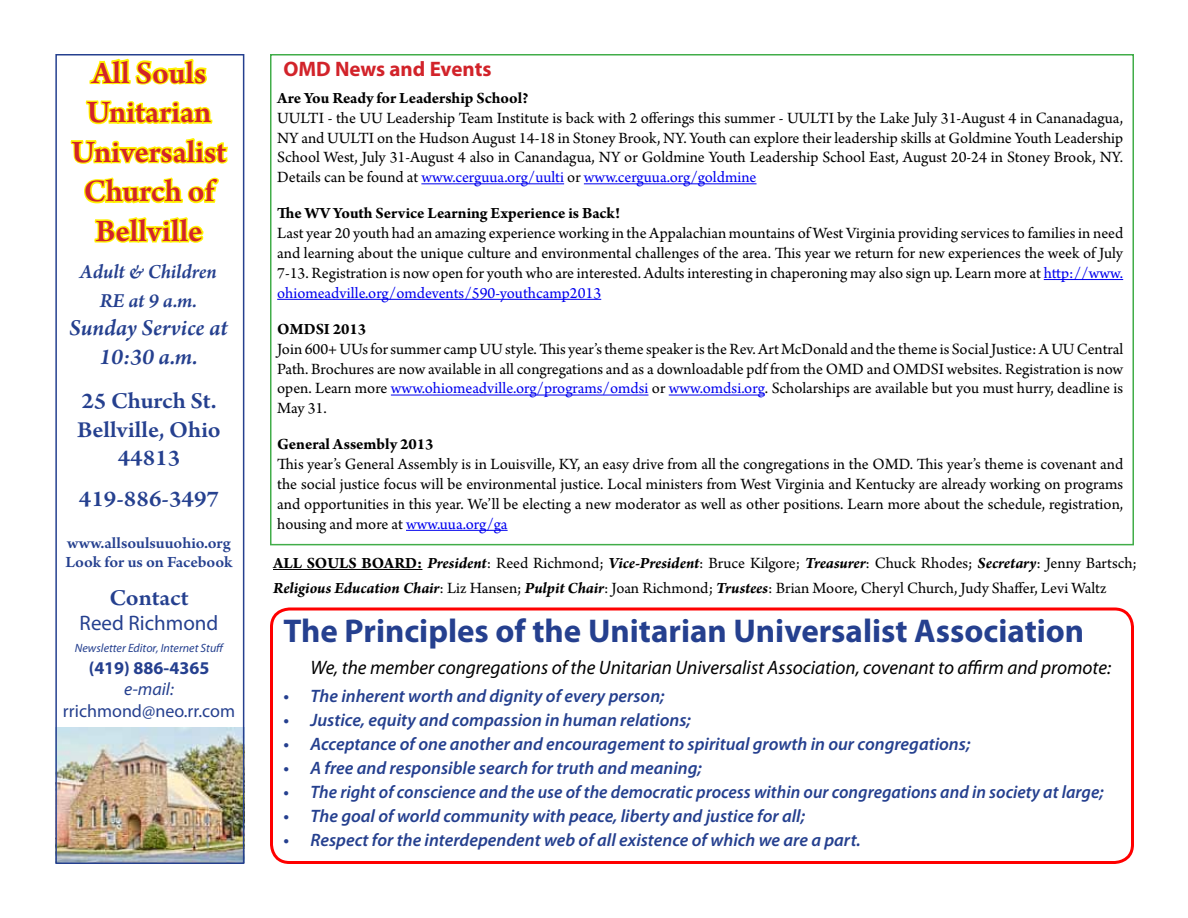
<style>
.page{position:relative;width:1188px;height:918px;background:#fff}
.page>*{position:absolute;margin:0;border:0;box-sizing:border-box;transform-origin:0 0}
.t1{font:700 33px "Myriad Pro";color:#25408f}
.t2{font:600 33px/39.6px "Arno Pro";color:#d2232a;text-align:center}
.t3{font:600 24px/28.8px "Arno Pro";color:#25408f;text-align:center;scale:1.05 1}
.t4{font:italic 600 24px/28.8px "Arno Pro";color:#25408f;text-align:center}
.t5{font:italic 600 21px/28.8px "Arno Pro";letter-spacing:-.005em;color:#25408f;text-align:center}
.t6{font:700 21px "Myriad Pro";color:#d2232a}
.t7{font:21px "Myriad Pro";color:#25408f}
.t8{font:italic 19.5px "Myriad Pro";color:#000}
.t9{font:italic 600 18px "Myriad Pro";color:#25408f}
.t10{font:18px "Myriad Pro";color:#25408f}
.t11{font:700 18px "Myriad Pro";color:#25408f}
.t12{font:italic 18px "Myriad Pro";color:#25408f}
.t13{font:16.5px/19.8px "Arno Pro";color:#000;text-align:justify}
.t14{font:700 16.5px "Arno Pro";color:#000}
.t15{font:600 16.5px/19.8px "Arno Pro";color:#25408f;scale:1.05 1}
.t16{font:italic 12px "Myriad Pro";color:#25408f}
.s1{color:#00e}
.s2{font-weight:700}
.s3{font-weight:700;font-style:italic}
</style>
<div class="page">
<img style="left:58px;top:727px;width:183px;height:134px">
<div style="left:55px;top:54px;width:189px;height:810px;border:2px solid #25408f"></div>
<svg style="left:69px;top:54px;width:161px;height:150px"></svg>
<svg style="left:94px;top:217px;width:110px;height:26px"></svg>
<div style="left:270px;top:608px;width:864px;height:256px;border:3px solid #f00;border-radius:18px"></div>
<hr style="left:273px;top:569px;width:149px;height:1px;background:#000">
<hr style="left:421px;top:183px;width:143px;height:1px;background:#00e">
<hr style="left:584px;top:183px;width:173px;height:1px;background:#00e">
<hr style="left:1044px;top:279px;width:79px;height:1px;background:#00e">
<hr style="left:277px;top:299px;width:324px;height:1px;background:#00e">
<hr style="left:391px;top:395px;width:257px;height:1px;background:#00e">
<hr style="left:669px;top:395px;width:96px;height:1px;background:#00e">
<hr style="left:406px;top:530px;width:102px;height:1px;background:#00e">
<h1 class="t2" style="left:72px;top:54px;width:156px">All Souls<br>Unitarian<br>Universalist<br>Church of<br>Bellville</h1>
<p class="t5" style="left:80px;top:258px;width:138px">Adult &amp; Children<br>RE at 9 a.m.</p>
<h2 class="t4" style="left:69px;top:315px;width:160px">Sunday Service at<br>10:30 a.m.</h2>
<h2 class="t3" style="left:77px;top:387px;width:138px">25 Church St.<br>Bellville, Ohio<br>44813</h2>
<h2 class="t3" style="left:79px;top:486px;width:135px">419-886-3497</h2>
<p class="t15" style="left:65px;top:534px;width:161px">www.allsoulsuuohio.org<br>Look for us on Facebook</p>
<h2 class="t3" style="left:109px;top:585px;width:77px">Contact</h2>
<p class="t7" style="left:80px;top:610px;width:140px">Reed Richmond</p>
<p class="t16" style="left:75px;top:641px;width:151px">Newsletter Editor, Internet Stuff</p>
<p class="t11" style="left:89px;top:656px;width:122px">(419) 886-4365</p>
<p class="t12" style="left:124px;top:678px;width:51px">e-mail:</p>
<p class="t10" style="left:63px;top:700px;width:174px">rrichmond@neo.rr.com</p>
<p class="t6" style="left:284px;top:55px;width:210px">OMD News and Events</p>
<p class="t14" style="left:277px;top:88px;width:253px">Are You Ready for Leadership School?</p>
<p class="t13" style="left:277px;top:109px;width:848px">UULTI - the UU Leadership Team Institute is back with 2 offerings this summer - UULTI by the Lake July 31-August 4 in Cananadagua, NY and UULTI on the Hudson August 14-18 in Stoney Brook, NY. Youth can explore their leadership skills at Goldmine Youth Leadership School West, July 31-August 4 also in Canandagua, NY or Goldmine Youth Leadership School East, August 20-24 in Stoney Brook, NY.<br>Details can be found at <span class="s1">www.cerguua.org/uulti</span> or <span class="s1">www.cerguua.org/goldmine</span></p>
<p class="t14" style="left:277px;top:204px;width:345px">The WV Youth Service Learning Experience is Back!</p>
<p class="t13" style="left:277px;top:224px;width:848px">Last year 20 youth had an amazing experience working in the Appalachian mountains of West Virginia providing services to families in need and learning about the unique culture and environmental challenges of the area. This year we return for new experiences the week of July 7-13. Registration is now open for youth who are interested. Adults interesting in chaperoning may also sign up. Learn more at <span class="s1">http://www. ohiomeadville.org/omdevents/590-youthcamp2013</span></p>
<p class="t14" style="left:277px;top:319px;width:91px">OMDSI 2013</p>
<p class="t13" style="left:277px;top:340px;width:848px">Join 600+ UUs for summer camp UU style. This year’s theme speaker is the Rev. Art McDonald and the theme is Social Justice: A UU Central Path. Brochures are now available in all congregations and as a downloadable pdf from the OMD and OMDSI websites. Registration is now open. Learn more <span class="s1">www.ohiomeadville.org/programs/omdsi</span> or <span class="s1">www.omdsi.org</span>. Scholarships are available but you must hurry, deadline is May 31.</p>
<p class="t14" style="left:277px;top:435px;width:158px">General Assembly 2013</p>
<p class="t13" style="left:277px;top:455px;width:848px">This year’s General Assembly is in Louisville, KY, an easy drive from all the congregations in the OMD. This year’s theme is covenant and the social justice focus will be environmental justice. Local ministers from West Virginia and Kentucky are already working on programs and opportunities in this year. We’ll be electing a new moderator as well as other positions. Learn more about the schedule, registration, housing and more at <span class="s1">www.uua.org/ga</span></p>
<p class="t13" style="left:273px;top:551px;width:866px;line-height:25.5px"><span class="s2">ALL SOULS BOARD:</span> <span class="s3">President</span>: Reed Richmond; <span class="s3">Vice-President</span>: Bruce Kilgore; <span class="s3">Treasurer</span>: Chuck Rhodes; <span class="s3">Secretary</span>: Jenny Bartsch;<br><span class="s3">Religious Education Chair</span>: Liz Hansen; <span class="s3">Pulpit Chair</span>: Joan Richmond; <span class="s3">Trustees</span>: Brian Moore, Cheryl Church, Judy Shaffer, Levi Waltz</p>
<h1 class="t1" style="left:284px;top:610px;width:802px">The Principles of the Unitarian Universalist Association</h1>
<p class="t8" style="left:310px;top:655px;width:802px">We, the member congregations of the Unitarian Universalist Association, covenant to affirm and promote:</p>
<p class="t9" style="left:284px;top:685px;width:383px">• The inherent worth and dignity of every person;</p>
<p class="t9" style="left:284px;top:709px;width:409px">• Justice, equity and compassion in human relations;</p>
<p class="t9" style="left:284px;top:733px;width:688px">• Acceptance of one another and encouragement to spiritual growth in our congregations;</p>
<p class="t9" style="left:284px;top:757px;width:420px">• A free and responsible search for truth and meaning;</p>
<p class="t9" style="left:284px;top:781px;width:822px">• The right of conscience and the use of the democratic process within our congregations and in society at large;</p>
<p class="t9" style="left:284px;top:805px;width:523px">• The goal of world community with peace, liberty and justice for all;</p>
<p class="t9" style="left:284px;top:829px;width:579px">• Respect for the interdependent web of all existence of which we are a part.</p>
</div>
